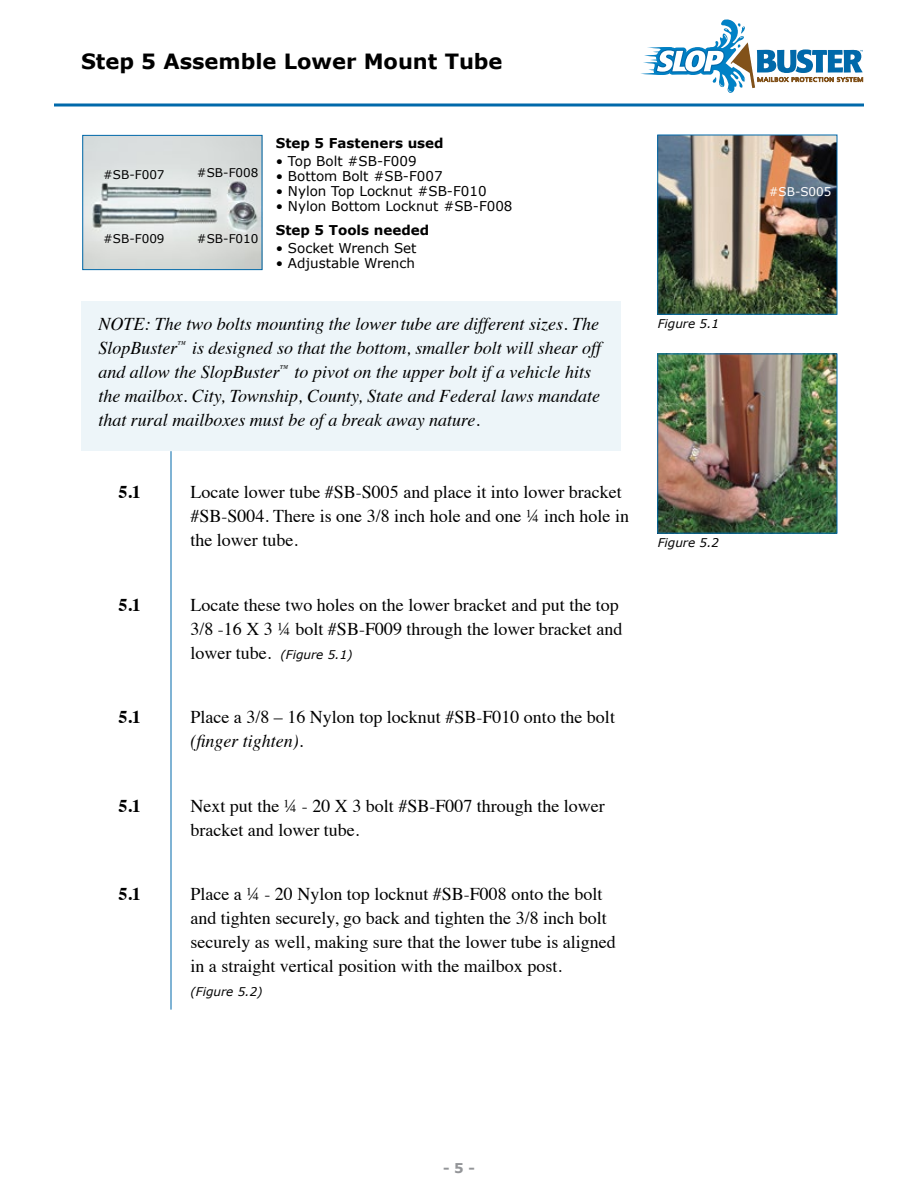
<style>
.page{position:relative;width:918px;height:1188px;background:#fff}
.page>*{position:absolute;margin:0;border:0;box-sizing:border-box;transform-origin:0 0}
.t1{font:700 21px "Verdana";color:#000}
.t2{font:18px/24px "Times";color:#000}
.t3{font:italic 18px/24px "Times";color:#000}
.t4{font:700 18px "Times";color:#000}
.t5{font:13.5px "Verdana";color:#000}
.t6{font:700 13.5px "Verdana";color:#000}
.t7{font:700 13.5px "Verdana";color:#939598}
.t8{font:italic 12px "Verdana";color:#000}
.t9{font:12px "Verdana";color:#000}
.t10{font:12px "Verdana";color:#fff}
.s1{font-family:"Times";font-style:normal;font-size:18px}
.s2{font-style:italic}
</style>
<div class="page">
<img style="left:659px;top:137px;width:176px;height:176px">
<div style="left:657px;top:135px;width:180px;height:180px;border:1px solid #0069aa"></div>
<img style="left:84px;top:137px;width:176px;height:131px">
<div style="left:82px;top:135px;width:180px;height:135px;border:1px solid #0069aa"></div>
<img style="left:659px;top:356px;width:176px;height:176px">
<div style="left:657px;top:354px;width:180px;height:180px;border:1px solid #0069aa"></div>
<hr style="left:54px;top:104px;width:810px;height:2px;background:#0069aa">
<svg style="left:641px;top:19px;width:222px;height:74px"></svg>
<hr style="left:171px;top:451px;width:1px;height:559px;background:#0069aa">
<div style="left:81px;top:301px;width:540px;height:150px;background:#edf5f9"></div>
<p class="t1" style="left:81px;top:48px;width:423px">Step 5 Assemble Lower Mount Tube</p>
<p class="t9" style="left:103px;top:167px;width:63px">#SB-F007</p>
<p class="t9" style="left:103px;top:231px;width:63px">#SB-F009</p>
<p class="t9" style="left:197px;top:165px;width:63px">#SB-F008</p>
<p class="t9" style="left:197px;top:231px;width:63px">#SB-F010</p>
<p class="t6" style="left:276px;top:135px;width:169px">Step 5 Fasteners used</p>
<p class="t5" style="left:276px;top:152px;width:142px">• Top Bolt #SB-F009</p>
<p class="t5" style="left:276px;top:167px;width:168px">• Bottom Bolt #SB-F007</p>
<p class="t5" style="left:276px;top:182px;width:212px">• Nylon Top Locknut #SB-F010</p>
<p class="t5" style="left:276px;top:197px;width:238px">• Nylon Bottom Locknut #SB-F008</p>
<p class="t6" style="left:276px;top:222px;width:155px">Step 5 Tools needed</p>
<p class="t5" style="left:276px;top:239px;width:142px">• Socket Wrench Set</p>
<p class="t5" style="left:276px;top:254px;width:141px">• Adjustable Wrench</p>
<p class="t3" style="left:98px;top:311px;width:504px">NOTE: The two bolts mounting the lower tube are different sizes. The SlopBuster<sup>™</sup> is designed so that the bottom, smaller bolt will shear off and allow the SlopBuster<sup>™</sup> to pivot on the upper bolt if a vehicle hits the mailbox. City, Township, County, State and Federal laws mandate that rural mailboxes must be of a break away nature.</p>
<p class="t4" style="left:118px;top:475px;width:24px">5.1</p>
<p class="t2" style="left:190px;top:479px;width:440px">Locate lower tube #SB-S005 and place it into lower bracket #SB-S004. There is one 3/8 inch hole and one ¼ inch hole in the lower tube.</p>
<p class="t4" style="left:118px;top:587px;width:24px">5.1</p>
<p class="t2" style="left:190px;top:591px;width:433px">Locate these two holes on the lower bracket and put the top<br>3/8 -16 X 3 ¼ bolt #SB-F009 through the lower bracket and</p>
<p class="t8" style="left:190px;top:647px;width:164px"><span class="s1">lower tube.</span> (Figure 5.1)</p>
<p class="t4" style="left:118px;top:700px;width:24px">5.1</p>
<p class="t2" style="left:190px;top:704px;width:426px">Place a 3/8 – 16 Nylon top locknut #SB-F010 onto the bolt <span class="s2">(finger tighten)</span>.</p>
<p class="t4" style="left:118px;top:788px;width:24px">5.1</p>
<p class="t2" style="left:190px;top:792px;width:416px">Next put the ¼ - 20 X 3 bolt #SB-F007 through the lower bracket and lower tube.</p>
<p class="t4" style="left:118px;top:877px;width:24px">5.1</p>
<p class="t2" style="left:190px;top:881px;width:427px">Place a ¼ - 20 Nylon top locknut #SB-F008 onto the bolt and tighten securely, go back and tighten the 3/8 inch bolt securely as well, making sure that the lower tube is aligned in a straight vertical position with the mailbox post.</p>
<p class="t8" style="left:190px;top:984px;width:74px">(Figure 5.2)</p>
<p class="t8" style="left:658px;top:316px;width:63px">Figure 5.1</p>
<p class="t8" style="left:658px;top:535px;width:63px">Figure 5.2</p>
<p class="t10" style="left:769px;top:184px;width:64px">#SB-S005</p>
<p class="t7" style="left:443px;top:1160px;width:33px">- 5 -</p>
</div>
